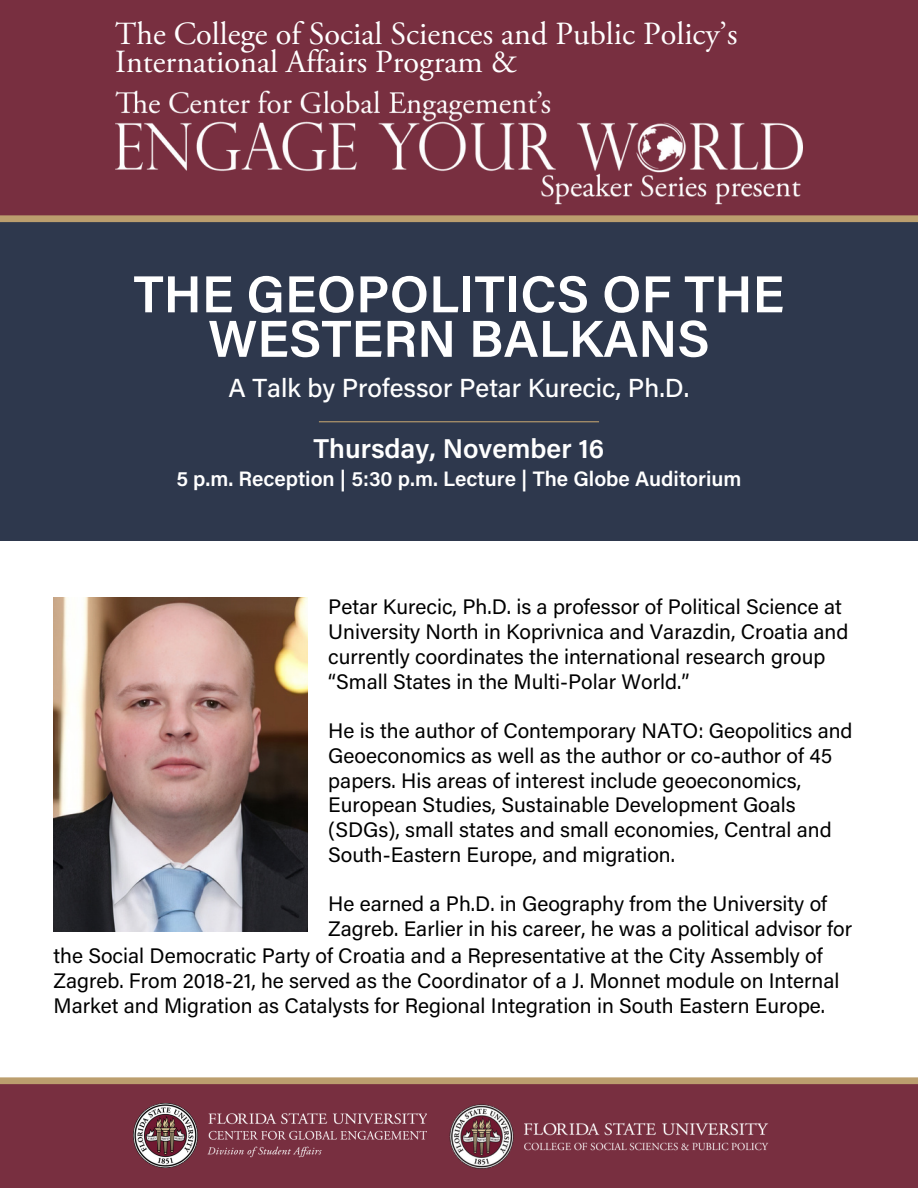
<style>
.page{position:relative;width:918px;height:1188px;background:#fff}
.page>*{position:absolute;margin:0;border:0;box-sizing:border-box;transform-origin:0 0}
.t1{font:600 51.9px/44.5px "Acumin Pro";color:#fff;text-align:center}
.t2{font:32.25px "Adobe Garamond Pro";color:#fff}
.t3{font:600 27.15px "Acumin Pro";color:#fff}
.t4{font:500 26.1px "Acumin Pro";color:#fff}
.t5{font:21px/24.8px "Acumin Pro";color:#000}
.t6{font:600 20.85px "Acumin Pro";color:#fff}
</style>
<div class="page">
<div style="left:0;top:219px;width:918px;height:322px;background:#2e384d"></div>
<div style="left:0;top:0;width:918px;height:217px;background:#782f40"></div>
<div style="left:0;top:215px;width:918px;height:7px;background:#bb9e6e"></div>
<div style="left:0;top:1084px;width:918px;height:104px;background:#782f40"></div>
<img style="left:449px;top:1104px;width:320px;height:65px">
<img style="left:133px;top:1104px;width:294px;height:64px">
<div style="left:0;top:1077px;width:918px;height:7px;background:#bb9e6e"></div>
<hr style="left:319px;top:421px;width:280px;height:1px;background:#bb9e6e">
<img style="left:115px;top:90px;width:688px;height:115px">
<img style="left:53px;top:598px;width:255px;height:334px">
<p class="t2" style="left:115px;top:21px;width:624px">The College of Social Sciences and Public Policy’s</p>
<p class="t2" style="left:115px;top:49px;width:403px">International Affairs Program &amp;</p>
<p class="t1" style="left:134px;top:278px;width:652px">THE GEOPOLITICS OF THE<br>WESTERN BALKANS</p>
<p class="t4" style="left:229px;top:378px;width:462px">A Talk by Professor Petar Kurecic, Ph.D.</p>
<p class="t3" style="left:314px;top:438px;width:292px">Thursday, November 16</p>
<p class="t6" style="left:176px;top:470px;width:567px">5 p.m. Reception | 5:30 p.m. Lecture | The Globe Auditorium</p>
<p class="t5" style="left:328px;top:597px;width:522px">Petar Kurecic, Ph.D. is a professor of Political Science at University North in Koprivnica and Varazdin, Croatia and currently coordinates the international research group “Small States in the Multi-Polar World.”</p>
<p class="t5" style="left:328px;top:721px;width:526px">He is the author of Contemporary NATO: Geopolitics and Geoeconomics as well as the author or co-author of 45 papers. His areas of interest include geoeconomics, European Studies, Sustainable Development Goals (SDGs), small states and small economies, Central and South-Eastern Europe, and migration.</p>
<p class="t5" style="left:328px;top:894px;width:525px">He earned a Ph.D. in Geography from the University of<br>Zagreb. Earlier in his career, he was a political advisor for</p>
<p class="t5" style="left:53px;top:946px;width:788px">the Social Democratic Party of Croatia and a Representative at the City Assembly of<br>Zagreb. From 2018-21, he served as the Coordinator of a J. Monnet module on Internal<br>Market and Migration as Catalysts for Regional Integration in South Eastern Europe.</p>
</div>
